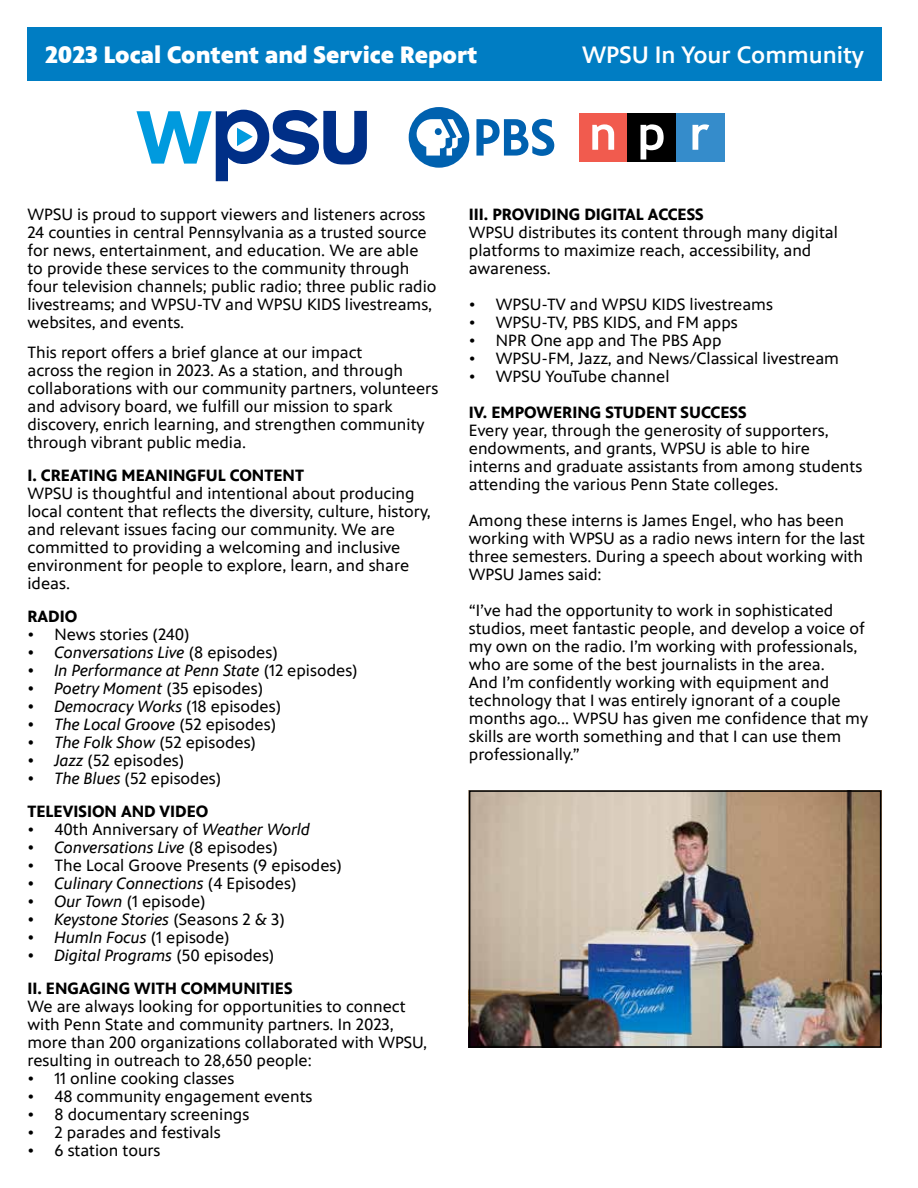
<style>
.page{position:relative;width:918px;height:1188px;background:#fff}
.page>*{position:absolute;margin:0;border:0;box-sizing:border-box;transform-origin:0 0}
.t1{font:900 24px "PBS Sans";color:#fff}
.t2{font:500 24px "PBS Sans";color:#fff}
.t3{font:16.5px/18px "PBS Sans";color:#000}
.t4{font:italic 16.5px "PBS Sans";color:#000}
.t5{font:700 16.5px/33px "PBS Sans";color:#000}
.s1{font-style:normal}
.s2{font-style:italic}
.s3{font-weight:400;font-style:italic}
.s4{font-weight:400}
</style>
<div class="page">
<div style="left:27px;top:27px;width:855px;height:54px;background:#007dc3"></div>
<img style="left:472px;top:793px;width:406px;height:252px">
<div style="left:469px;top:790px;width:412px;height:258px;border:2px solid #000"></div>
<div style="left:409px;top:107px;width:60px;height:61px;background:#0061af;border-radius:50%"></div>
<svg style="left:476px;top:119px;width:78px;height:37px"></svg>
<svg style="left:416px;top:119px;width:46px;height:37px"></svg>
<div style="left:579px;top:113px;width:48px;height:49px;background:#f15b4e"></div>
<div style="left:627px;top:113px;width:49px;height:49px;background:#000"></div>
<div style="left:676px;top:113px;width:49px;height:49px;background:#358ccb"></div>
<svg style="left:592px;top:124px;width:22px;height:26px"></svg>
<svg style="left:641px;top:124px;width:23px;height:36px"></svg>
<svg style="left:693px;top:124px;width:16px;height:26px"></svg>
<svg style="left:136px;top:110px;width:231px;height:71px"></svg>
<h1 class="t1" style="left:45px;top:41px;width:434px">2023 Local Content and Service Report</h1>
<h1 class="t2" style="left:582px;top:41px;width:283px">WPSU In Your Community</h1>
<p class="t3" style="left:27px;top:205px;width:411px">WPSU is proud to support viewers and listeners across 24 counties in central Pennsylvania as a trusted source for news, entertainment, and education. We are able to provide these services to the community through four television channels; public radio; three public radio livestreams; and WPSU-TV and WPSU KIDS livestreams, websites, and events.</p>
<p class="t3" style="left:27px;top:343px;width:412px">This report offers a brief glance at our impact<br>across the region in 2023. As a station, and through collaborations with our community partners, volunteers and advisory board, we fulfill our mission to spark discovery, enrich learning, and strengthen community through vibrant public media.</p>
<p class="t5" style="left:27px;top:459px;width:278px">I. CREATING MEANINGFUL CONTENT</p>
<p class="t3" style="left:27px;top:484px;width:405px">WPSU is thoughtful and intentional about producing local content that reflects the diversity, culture, history, and relevant issues facing our community. We are committed to providing a welcoming and inclusive environment for people to explore, learn, and share ideas.</p>
<p class="t5" style="left:27px;top:600px;width:51px">RADIO</p>
<p class="t3" style="left:27px;top:625px;width:164px">• News stories (240)</p>
<p class="t4" style="left:27px;top:643px;width:252px">• Conversations Live <span class="s1">(8 episodes)</span></p>
<p class="t4" style="left:27px;top:661px;width:332px">• In Performance at Penn State <span class="s1">(12 episodes)</span></p>
<p class="t4" style="left:27px;top:679px;width:237px">• Poetry Moment <span class="s1">(35 episodes)</span></p>
<p class="t4" style="left:27px;top:697px;width:255px">• Democracy Works <span class="s1">(18 episodes)</span></p>
<p class="t4" style="left:27px;top:715px;width:250px">• The Local Groove <span class="s1">(52 episodes)</span></p>
<p class="t4" style="left:27px;top:733px;width:230px">• The Folk Show <span class="s1">(52 episodes)</span></p>
<p class="t3" style="left:27px;top:751px;width:158px"><span class="s2">• Jazz</span> (52 episodes)</p>
<p class="t5" style="left:27px;top:762px;width:195px"><span class="s3">• The Blues</span> <span class="s4">(52 episodes)<br></span>TELEVISION AND VIDEO</p>
<p class="t3" style="left:27px;top:820px;width:284px">• 40th Anniversary of <span class="s2">Weather World</span></p>
<p class="t4" style="left:27px;top:838px;width:252px">• Conversations Live <span class="s1">(8 episodes)</span></p>
<p class="t3" style="left:27px;top:856px;width:316px">• The Local Groove Presents (9 episodes)</p>
<p class="t4" style="left:27px;top:874px;width:270px">• Culinary Connections <span class="s1">(4 Episodes)</span></p>
<p class="t3" style="left:27px;top:892px;width:180px"><span class="s2">• Our Town</span> (1 episode)</p>
<p class="t4" style="left:27px;top:910px;width:259px">• Keystone Stories <span class="s1">(Seasons 2 &amp; 3)</span></p>
<p class="t4" style="left:27px;top:928px;width:204px">• HumIn Focus <span class="s1">(1 episode)</span></p>
<p class="t5" style="left:27px;top:939px;width:267px"><span class="s3">• Digital Programs</span> <span class="s4">(50 episodes)<br></span>II. ENGAGING WITH COMMUNITIES</p>
<p class="t3" style="left:27px;top:997px;width:401px">We are always looking for opportunities to connect with Penn State and community partners. In 2023, more than 200 organizations collaborated with WPSU, resulting in outreach to 28,650 people:</p>
<p class="t3" style="left:27px;top:1069px;width:208px">• 11 online cooking classes</p>
<p class="t3" style="left:27px;top:1087px;width:286px">• 48 community engagement events</p>
<p class="t3" style="left:27px;top:1105px;width:223px">• 8 documentary screenings</p>
<p class="t3" style="left:27px;top:1123px;width:195px">• 2 parades and festivals</p>
<p class="t3" style="left:27px;top:1141px;width:135px">• 6 station tours</p>
<p class="t5" style="left:469px;top:198px;width:236px">III. PROVIDING DIGITAL ACCESS</p>
<p class="t3" style="left:469px;top:223px;width:370px">WPSU distributes its content through many digital platforms to maximize reach, accessibility, and awareness.</p>
<p class="t3" style="left:469px;top:295px;width:306px">• WPSU-TV and WPSU KIDS livestreams</p>
<p class="t3" style="left:469px;top:313px;width:270px">• WPSU-TV, PBS KIDS, and FM apps</p>
<p class="t3" style="left:469px;top:331px;width:254px">• NPR One app and The PBS App</p>
<p class="t3" style="left:469px;top:349px;width:372px">• WPSU-FM, Jazz, and News/Classical livestream</p>
<p class="t3" style="left:469px;top:367px;width:202px">• WPSU YouTube channel</p>
<p class="t5" style="left:469px;top:396px;width:279px">IV. EMPOWERING STUDENT SUCCESS</p>
<p class="t3" style="left:469px;top:421px;width:395px">Every year, through the generosity of supporters, endowments, and grants, WPSU is able to hire interns and graduate assistants from among students attending the various Penn State colleges.</p>
<p class="t3" style="left:469px;top:511px;width:398px">Among these interns is James Engel, who has been working with WPSU as a radio news intern for the last three semesters. During a speech about working with WPSU James said:</p>
<p class="t3" style="left:469px;top:601px;width:401px">“I’ve had the opportunity to work in sophisticated studios, meet fantastic people, and develop a voice of my own on the radio. I’m working with professionals, who are some of the best journalists in the area.<br>And I’m confidently working with equipment and technology that I was entirely ignorant of a couple months ago... WPSU has given me confidence that my skills are worth something and that I can use them professionally.”</p>
</div>
